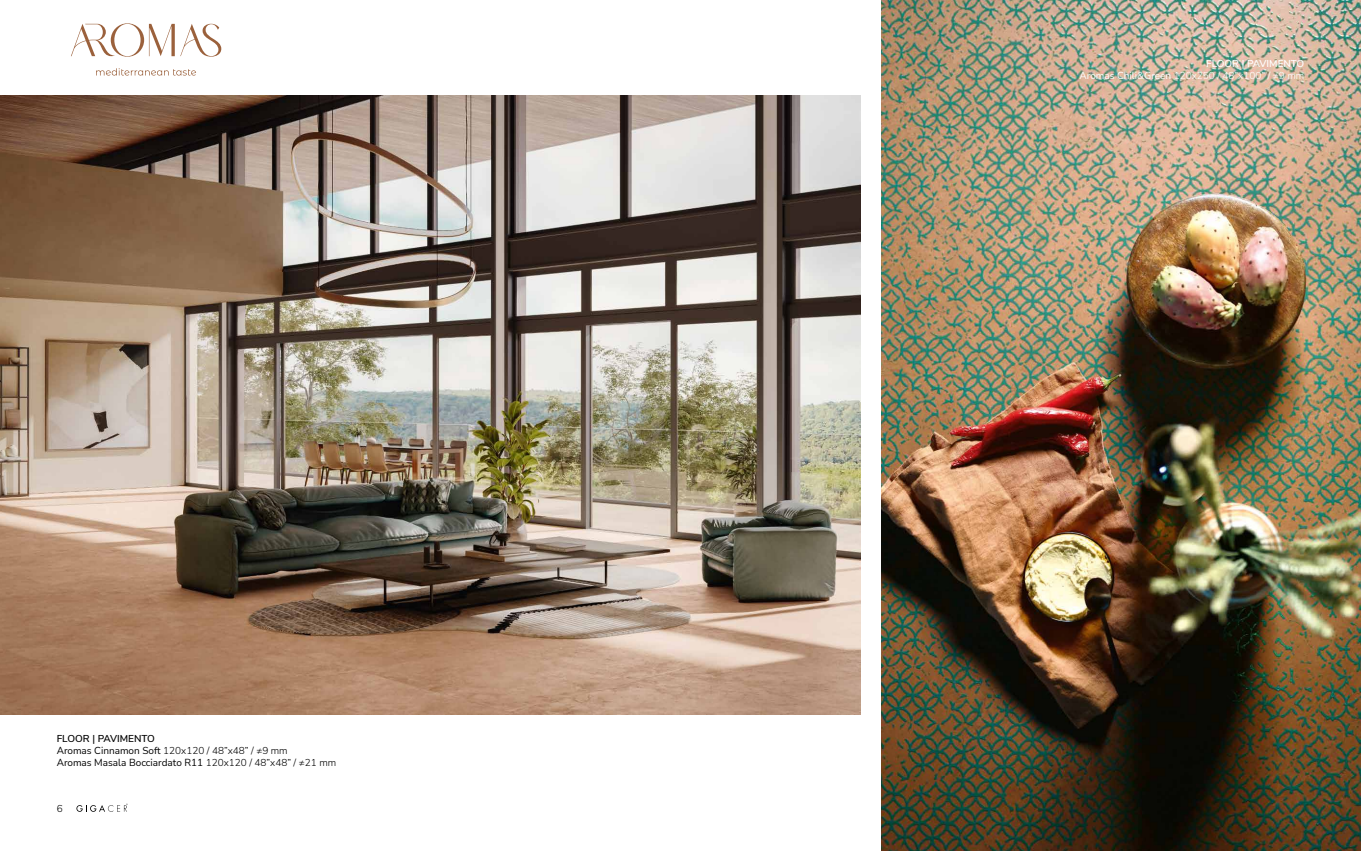
<style>
.page{position:relative;width:1361px;height:851px;background:#fff}
.page>*{position:absolute;margin:0;border:0;box-sizing:border-box;transform-origin:0 0}
.t1{font:10px/12px "Nunito Sans";color:#000}
.t2{font:300 10px/12px "Nunito Sans";color:#fff;text-align:right}
.t3{font:300 10px "Nunito Sans";color:#000}
.s1{font-weight:600}
.s2{font-weight:300}
.s3{font-weight:400}
</style>
<div class="page">
<img style="left:0;top:96px;width:861px;height:618px">
<img style="left:882px;top:0;width:479px;height:850px">
<svg style="left:76px;top:803px;width:52px;height:8px"></svg>
<svg style="left:96px;top:68px;width:100px;height:8px"></svg>
<svg style="left:71px;top:23px;width:150px;height:34px"></svg>
<p class="t1" style="left:57px;top:732px;width:281px"><span class="s1">FLOOR | PAVIMENTO<br></span>Aromas Cinnamon Soft <span class="s2">120x120 / 48”x48” / ≠9 mm<br></span>Aromas Masala Bocciardato R11 <span class="s2">120x120 / 48”x48” / ≠21 mm</span></p>
<p class="t3" style="left:57px;top:800px;width:7px">6</p>
<p class="t2" style="left:1079px;top:57px;width:226px"><span class="s1">FLOOR | PAVIMENTO<br></span><span class="s3">Aromas Chili&amp;Green</span> 120x250 / 48”x100” / ≠9 mm</p>
</div>
